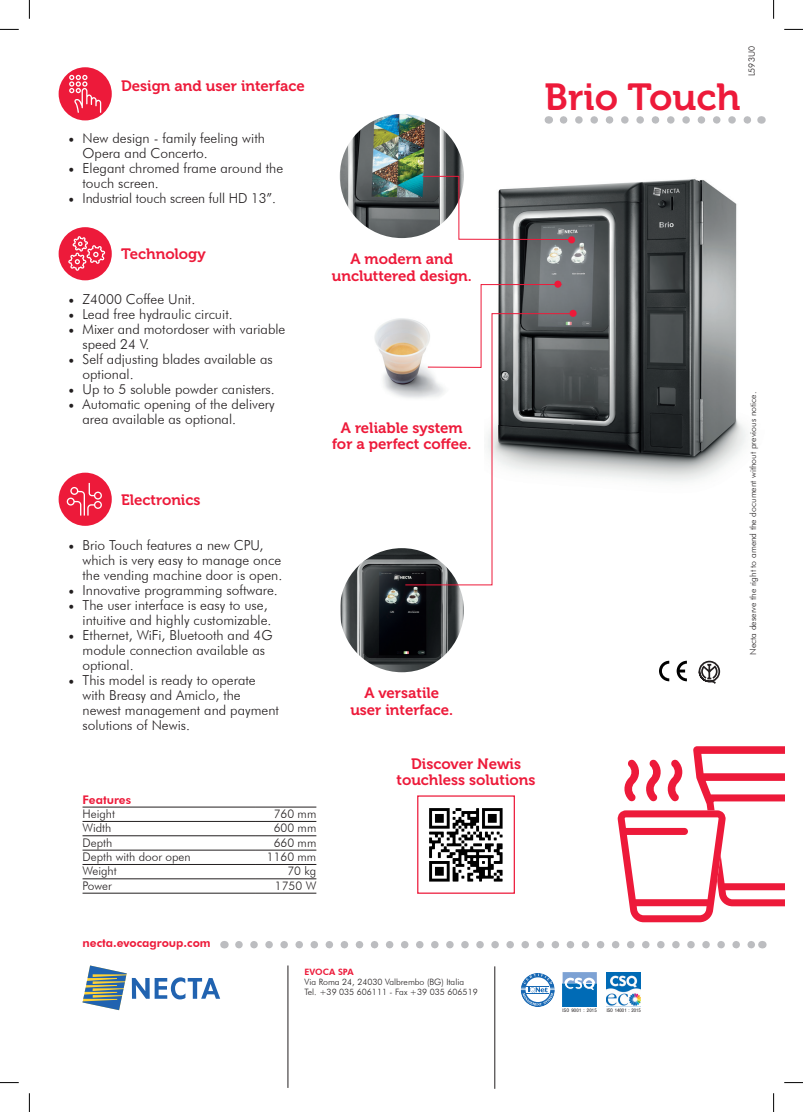
<style>
.page{position:relative;width:803px;height:1112px;background:#fff}
.page>*{position:absolute;margin:0;border:0;box-sizing:border-box;transform-origin:0 0}
.t1{font:37.5px "Museo 700";color:#ed1a3a}
.t2{font:15px/16.2px "Museo 700";color:#ed1a3a;text-align:center}
.t3{font:300 13.75px/15px "Futura BT";color:#231f20}
.t4{font:300 11.88px "Futura BT";color:#231f20}
.t5{font:800 11.88px "Futura BT";color:#ed1a3a}
.t6{font:300 8.75px "Futura BT";color:#231f20}
.t7{font:800 8.75px "Futura BT";color:#ed1a3a}
.t8{font:condensed 4.88px "Helvetica Neue LT Std";letter-spacing:.005em;color:#231f20}
.t9{font:condensed 4.88px "Helvetica Neue LT Std";letter-spacing:.04em;color:#231f20}
.s1{font-family:"Minion Pro";font-weight:400;font-size:15px}
</style>
<div class="page">
<img style="left:340px;top:548px;width:124px;height:124px;border-radius:62px">
<svg style="left:83px;top:965px;width:137px;height:44px"></svg>
<svg style="left:239px;top:941px;width:515px;height:7px"></svg>
<hr style="left:494px;top:966px;width:1px;height:122px;background:#231f20">
<hr style="left:288px;top:965px;width:1px;height:122px;background:#231f20">
<img style="left:498px;top:179px;width:249px;height:303px">
<svg style="left:563px;top:116px;width:188px;height:8px"></svg>
<svg style="left:698px;top:660px;width:22px;height:23px"></svg>
<svg style="left:659px;top:660px;width:10px;height:21px"></svg>
<svg style="left:677px;top:660px;width:10px;height:21px"></svg>
<svg style="left:617px;top:746px;width:167px;height:176px"></svg>
<img style="left:340px;top:114px;width:124px;height:124px;border-radius:62px">
<img style="left:340px;top:288px;width:124px;height:124px;border-radius:62px">
<svg style="left:422px;top:176px;width:150px;height:64px"></svg>
<svg style="left:427px;top:284px;width:135px;height:29px"></svg>
<svg style="left:405px;top:313px;width:169px;height:272px"></svg>
<div style="left:569px;top:310px;width:8px;height:7px;background:#ed1a3a;border-radius:50%"></div>
<div style="left:568px;top:236px;width:7px;height:7px;background:#ed1a3a;border-radius:50%"></div>
<div style="left:554px;top:280px;width:7px;height:8px;background:#ed1a3a;border-radius:50%"></div>
<hr style="left:83px;top:821px;width:172px;height:1px;background:#231f20">
<hr style="left:255px;top:821px;width:61px;height:1px;background:#231f20">
<hr style="left:83px;top:835px;width:172px;height:1px;background:#231f20">
<hr style="left:255px;top:835px;width:61px;height:1px;background:#231f20">
<hr style="left:83px;top:849px;width:172px;height:1px;background:#231f20">
<hr style="left:255px;top:849px;width:61px;height:1px;background:#231f20">
<hr style="left:83px;top:864px;width:172px;height:1px;background:#231f20">
<hr style="left:255px;top:864px;width:61px;height:1px;background:#231f20">
<hr style="left:83px;top:878px;width:172px;height:1px;background:#231f20">
<hr style="left:255px;top:878px;width:61px;height:1px;background:#231f20">
<hr style="left:83px;top:892px;width:172px;height:1px;background:#231f20">
<hr style="left:255px;top:892px;width:61px;height:1px;background:#231f20">
<hr style="left:83px;top:806px;width:172px;height:1px;background:#231f20">
<hr style="left:255px;top:806px;width:61px;height:1px;background:#231f20">
<div style="left:59px;top:227px;width:53px;height:53px;background:#ed1a3a;border-radius:50%"></div>
<svg style="left:68px;top:236px;width:37px;height:35px"></svg>
<div style="left:59px;top:472px;width:53px;height:53px;background:#ed1a3a;border-radius:50%"></div>
<svg style="left:67px;top:483px;width:35px;height:32px"></svg>
<div style="left:59px;top:67px;width:53px;height:53px;background:#ed1a3a;border-radius:50%"></div>
<svg style="left:69px;top:75px;width:32px;height:38px"></svg>
<svg style="left:606px;top:972px;width:35px;height:35px"></svg>
<img style="left:607px;top:972px;width:34px;height:34px">
<svg style="left:562px;top:972px;width:35px;height:35px"></svg>
<svg style="left:563px;top:972px;width:34px;height:34px"></svg>
<svg style="left:522px;top:973px;width:33px;height:33px"></svg>
<div style="left:520px;top:971px;width:35px;height:36px;border:1px solid #fff;border-radius:50%"></div>
<img style="left:429px;top:808px;width:74px;height:74px">
<div style="left:417px;top:795px;width:98px;height:98px;border:1px solid #ed1a3a"></div>
<svg style="left:0;top:29px;width:19px;height:1px"></svg>
<svg style="left:784px;top:29px;width:19px;height:1px"></svg>
<svg style="left:0;top:1082px;width:19px;height:1px"></svg>
<svg style="left:784px;top:1082px;width:19px;height:1px"></svg>
<svg style="left:29px;top:0;width:1px;height:19px"></svg>
<svg style="left:29px;top:1093px;width:1px;height:18px"></svg>
<svg style="left:773px;top:0;width:1px;height:19px"></svg>
<svg style="left:773px;top:1093px;width:1px;height:18px"></svg>
<p class="t2" style="left:121px;top:78px;width:185px">Design and user interface</p>
<p class="t3" style="left:83px;top:131px;width:184px;text-indent:-14px"><span class="s1">•</span> New design - family feeling with<br>Opera and Concerto.</p>
<p class="t3" style="left:83px;top:161px;width:202px;text-indent:-14px"><span class="s1">•</span> Elegant chromed frame around the touch screen.</p>
<p class="t3" style="left:68px;top:191px;width:209px"><span class="s1">•</span> Industrial touch screen full HD 13”.</p>
<p class="t1" style="left:544px;top:76px;width:197px">Brio Touch</p>
<p class="t6" style="left:746px;top:76px;width:31px;rotate:-90deg">L593U0</p>
<p class="t2" style="left:121px;top:246px;width:86px">Technology</p>
<p class="t3" style="left:68px;top:291px;width:128px"><span class="s1">•</span> Z4000 Coffee Unit.</p>
<p class="t3" style="left:68px;top:306px;width:166px"><span class="s1">•</span> Lead free hydraulic circuit.</p>
<p class="t3" style="left:83px;top:321px;width:204px;text-indent:-14px"><span class="s1">•</span> Mixer and motordoser with variable speed 24 V.</p>
<p class="t3" style="left:83px;top:351px;width:192px;text-indent:-14px"><span class="s1">•</span> Self adjusting blades available as optional.</p>
<p class="t3" style="left:68px;top:381px;width:208px"><span class="s1">•</span> Up to 5 soluble powder canisters.</p>
<p class="t3" style="left:83px;top:396px;width:194px;text-indent:-14px"><span class="s1">•</span> Automatic opening of the delivery area available as optional.</p>
<p class="t2" style="left:332px;top:251px;width:142px">A modern and uncluttered design.</p>
<p class="t2" style="left:332px;top:419px;width:141px">A reliable system for a perfect coffee.</p>
<p class="t2" style="left:121px;top:491px;width:81px">Electronics</p>
<p class="t3" style="left:83px;top:537px;width:201px;text-indent:-14px"><span class="s1">•</span> Brio Touch features a new CPU, which is very easy to manage once the vending machine door is open.</p>
<p class="t3" style="left:68px;top:582px;width:211px"><span class="s1">•</span> Innovative programming software.</p>
<p class="t3" style="left:68px;top:597px;width:205px;text-align:right"><span class="s1">•</span> The user interface is easy to use, intuitive and highly customizable.</p>
<p class="t3" style="left:83px;top:627px;width:192px;text-indent:-14px"><span class="s1">•</span> Ethernet, WiFi, Bluetooth and 4G module connection available as optional.</p>
<p class="t3" style="left:83px;top:672px;width:198px;text-indent:-14px"><span class="s1">•</span> This model is ready to operate with Breasy and Amiclo, the newest management and payment solutions of Newis.</p>
<p class="t5" style="left:83px;top:791px;width:50px">Features</p>
<p class="t4" style="left:83px;top:806px;width:34px">Height</p>
<p class="t4" style="left:274px;top:806px;width:44px">760 mm</p>
<p class="t4" style="left:83px;top:820px;width:30px">Width</p>
<p class="t4" style="left:274px;top:820px;width:44px">600 mm</p>
<p class="t4" style="left:83px;top:834px;width:31px">Depth</p>
<p class="t4" style="left:274px;top:834px;width:44px">660 mm</p>
<p class="t4" style="left:83px;top:849px;width:110px">Depth with door open</p>
<p class="t4" style="left:267px;top:849px;width:51px">1160 mm</p>
<p class="t4" style="left:83px;top:863px;width:36px">Weight</p>
<p class="t4" style="left:287px;top:863px;width:30px">70 kg</p>
<p class="t4" style="left:83px;top:877px;width:31px">Power</p>
<p class="t4" style="left:275px;top:877px;width:43px">1750 W</p>
<p class="t2" style="left:350px;top:685px;width:104px">A versatile user interface.</p>
<p class="t2" style="left:397px;top:755px;width:140px">Discover Newis touchless solutions</p>
<p class="t6" style="left:748px;top:654px;width:264px;rotate:-90deg">Necta deserve the right to amend the document without previous notice.</p>
<p class="t5" style="left:83px;top:935px;width:130px">necta.evocagroup.com</p>
<p class="t7" style="left:305px;top:965px;width:51px">EVOCA SPA</p>
<p class="t6" style="left:305px;top:975px;width:161px">Via Roma 24, 24030 Valbrembo (BG) Italia</p>
<p class="t6" style="left:305px;top:985px;width:175px">Tel. +39 035 606111 - Fax +39 035 606519</p>
<p class="t9" style="left:563px;top:1007px;width:36px">ISO 9001 : 2015</p>
<p class="t8" style="left:607px;top:1007px;width:36px">ISO 14001 : 2015</p>
</div>
